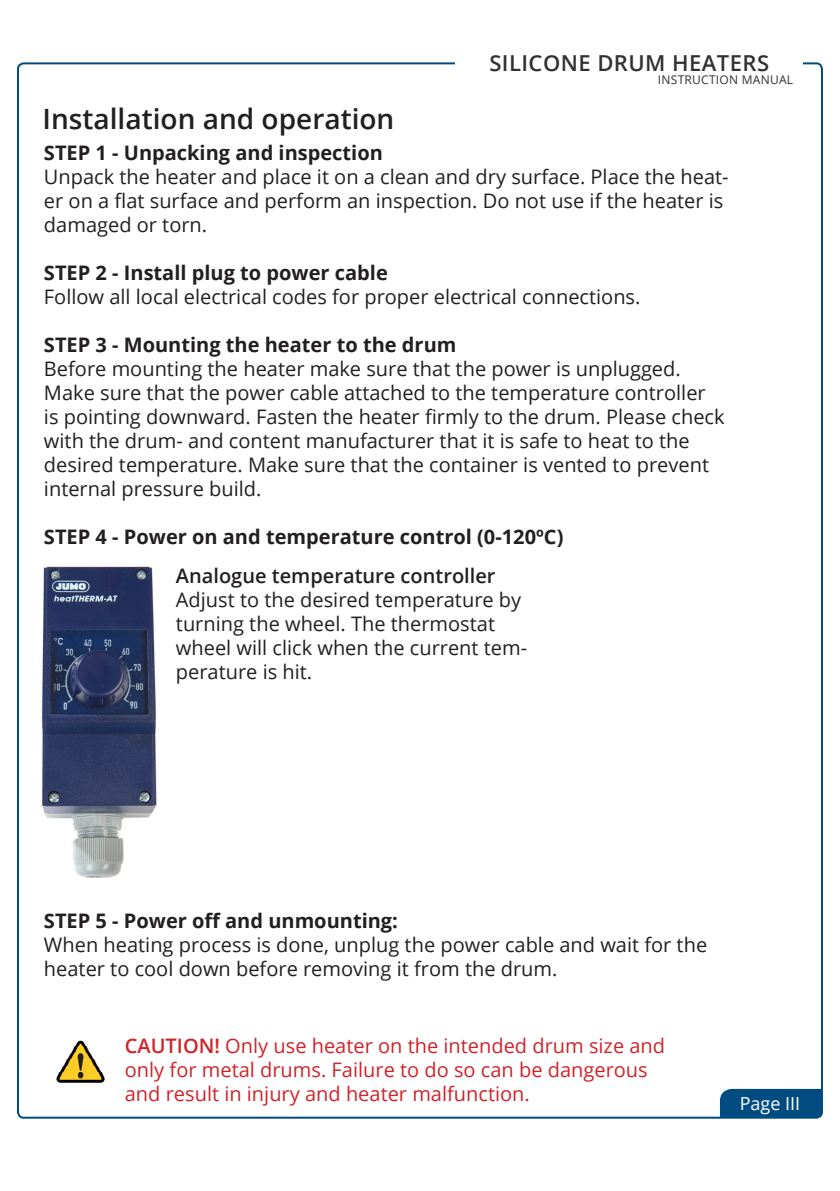
<style>
.page{position:relative;width:840px;height:1191px;background:#fff}
.page>*{position:absolute;margin:0;border:0;box-sizing:border-box;transform-origin:0 0}
.t1{font:600 28px "Open Sans";color:#231f20}
.t2{font:600 22px "Open Sans";letter-spacing:.02em;color:#323132}
.t3{font:20px/24px "Open Sans";color:#231f20}
.t4{font:700 20px "Open Sans";color:#231f20}
.t5{font:20px/24px "Open Sans";color:#d1232a}
.t6{font:600 20px "Open Sans";color:#231f20}
.t7{font:18px "Open Sans";color:#fff}
.t8{font:12px "Open Sans";letter-spacing:.02em;color:#323132}
.s1{font-weight:600}
</style>
<div class="page">
<div style="left:719px;top:1089px;width:102px;height:28px;background:#004c80"></div>
<img style="left:57px;top:1040px;width:47px;height:43px">
<img style="left:42px;top:566px;width:115px;height:312px">
<p class="t1" style="left:43px;top:100px;width:353px">Installation and operation</p>
<p class="t2" style="left:489px;top:48px;width:281px">SILICONE DRUM HEATERS</p>
<p class="t8" style="left:657px;top:71px;width:136px">INSTRUCTION MANUAL</p>
<p class="t4" style="left:44px;top:138px;width:340px">STEP 1 - Unpacking and inspection</p>
<p class="t3" style="left:44px;top:164px;width:685px">Unpack the heater and place it on a clean and dry surface. Place the heat&shy;er on a flat surface and perform an inspection. Do not use if the heater is damaged or torn.</p>
<p class="t4" style="left:44px;top:258px;width:345px">STEP 2 - Install plug to power cable</p>
<p class="t3" style="left:44px;top:284px;width:597px">Follow all local electrical codes for proper electrical connections.</p>
<p class="t4" style="left:44px;top:330px;width:414px">STEP 3 - Mounting the heater to the drum</p>
<p class="t3" style="left:44px;top:356px;width:638px">Before mounting the heater make sure that the power is unplugged.</p>
<p class="t3" style="left:44px;top:380px;width:681px">Make sure that the power cable attached to the temperature controller is pointing downward. Fasten the heater firmly to the drum. Please check with the drum- and content manufacturer that it is safe to heat to the desired temperature. Make sure that the container is vented to prevent internal pressure build.</p>
<p class="t4" style="left:44px;top:522px;width:520px">STEP 4 - Power on and temperature control (0-120ºC)</p>
<p class="t6" style="left:176px;top:562px;width:321px">Analogue temperature controller</p>
<p class="t3" style="left:176px;top:587px;width:352px">Adjust to the desired temperature by turning the wheel. The thermostat wheel will click when the current tem&shy;perature is hit.</p>
<p class="t4" style="left:44px;top:906px;width:355px">STEP 5 - Power off and unmounting:</p>
<p class="t3" style="left:44px;top:932px;width:664px">When heating process is done, unplug the power cable and wait for the heater to cool down before removing it from the drum.</p>
<p class="t5" style="left:125px;top:1033px;width:541px"><span class="s1">CAUTION!</span> Only use heater on the intended drum size and only for metal drums. Failure to do so can be dangerous and result in injury and heater malfunction.</p>
<p class="t7" style="left:739px;top:1091px;width:62px">Page III</p>
</div>
